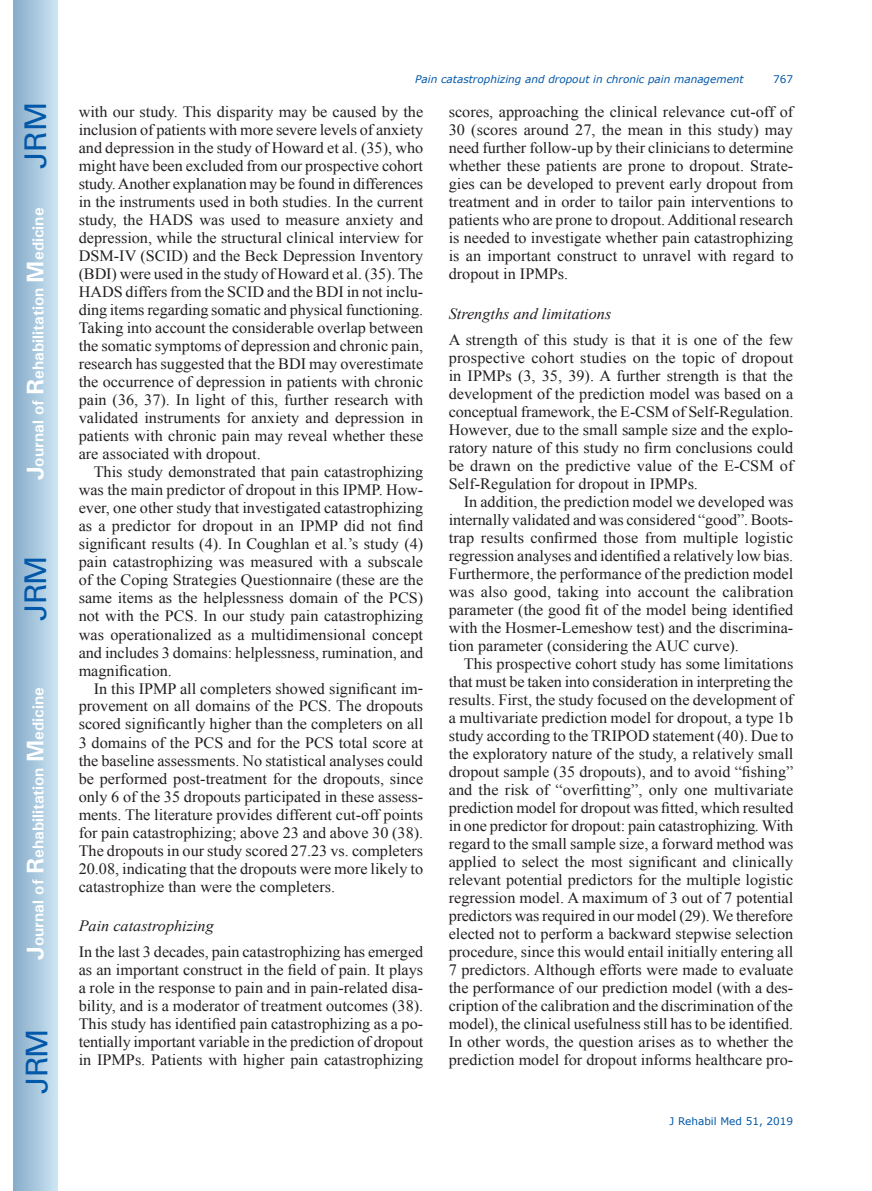
<style>
.page{position:relative;width:872px;height:1191px;background:#fff}
.page>*{position:absolute;margin:0;border:0;box-sizing:border-box;transform-origin:0 0}
.t1{font:30px "Univers";letter-spacing:-.03em;color:#0157a8}
.t2{font:15.75px/18px "Times New Roman";color:#231f20;text-align:justify}
.t3{font:700 15.75px "Univers";color:#fff}
.t4{font:italic 15.75px "Times New Roman";color:#231f20}
.t5{font:italic 10.5px "Verdana";color:#0157a8}
.t6{font:10.5px "Verdana";color:#0157a8}
.s1{font-size:24px}
.s2{font-style:italic}
</style>
<div class="page">
<div style="left:14px;top:0;width:43px;height:1191px;background:linear-gradient(to right,#88acca,#cbe5f2)"></div>
<h1 class="t1" style="left:18px;top:169px;width:68px;rotate:-90deg">JRM</h1>
<p class="t3" style="left:28px;top:480px;width:274px;rotate:-90deg"><span class="s1">J</span>ournal of <span class="s1">R</span>ehabilitation <span class="s1">M</span>edicine</p>
<h1 class="t1" style="left:18px;top:620px;width:67px;rotate:-90deg">JRM</h1>
<p class="t3" style="left:28px;top:959px;width:274px;rotate:-90deg"><span class="s1">J</span>ournal of <span class="s1">R</span>ehabilitation <span class="s1">M</span>edicine</p>
<h1 class="t1" style="left:19px;top:1093px;width:67px;rotate:-90deg">JRM</h1>
<p class="t5" style="left:415px;top:72px;width:330px">Pain catastrophizing and dropout in chronic pain management</p>
<p class="t6" style="left:773px;top:72px;width:22px">767</p>
<p class="t2" style="left:79px;top:103px;width:346px">with our study. This disparity may be caused by the inclusion of patients with more severe levels of anxiety and depression in the study of Howard et al. (35), who might have been excluded from our prospective cohort study. Another explanation may be found in differences in the instruments used in both studies. In the current study, the HADS was used to measure anxiety and depression, while the structural clinical interview for DSM-IV (SCID) and the Beck Depression Inventory (BDI) were used in the study of Howard et al. (35). The HADS differs from the SCID and the BDI in not inclu&shy;ding items regarding somatic and physical functioning.<br>Taking into account the considerable overlap between the somatic symptoms of depression and chronic pain, research has suggested that the BDI may overestimate the occurrence of depression in patients with chronic pain (36, 37). In light of this, further research with validated instruments for anxiety and depression in patients with chronic pain may reveal whether these are associated with dropout.</p>
<p class="t2" style="left:79px;top:463px;width:346px;text-indent:15px">This study demonstrated that pain catastrophizing was the main predictor of dropout in this IPMP. How&shy;ever, one other study that investigated catastrophizing as a predictor for dropout in an IPMP did not find significant results (4). In Coughlan et al.’s study (4) pain catastrophizing was measured with a subscale of the Coping Strategies Questionnaire (these are the same items as the helplessness domain of the PCS) not with the PCS. In our study pain catastrophizing was operationalized as a multidimensional concept and includes 3 domains: helplessness, rumination, and magnification.</p>
<p class="t2" style="left:79px;top:679px;width:346px;text-indent:15px">In this IPMP all completers showed significant im&shy;provement on all domains of the PCS. The dropouts scored significantly higher than the completers on all 3 domains of the PCS and for the PCS total score at the baseline assessments. No statistical analyses could be performed post-treatment for the dropouts, since only 6 of the 35 dropouts participated in these assess&shy;ments. The literature provides different cut-off points for pain catastrophizing; above 23 and above 30 (38).<br>The dropouts in our study scored 27.23 vs. completers 20.08, indicating that the dropouts were more likely to catastrophize than were the completers.</p>
<p class="t4" style="left:79px;top:915px;width:137px">Pain catastrophizing</p>
<p class="t2" style="left:79px;top:942px;width:346px">In the last 3 decades, pain catastrophizing has emerged as an important construct in the field of pain. It plays a role in the response to pain and in pain-related disa&shy;bility, and is a moderator of treatment outcomes (38).<br>This study has identified pain catastrophizing as a po&shy;tentially important variable in the prediction of dropout in IPMPs. Patients with higher pain catastrophizing</p>
<p class="t2" style="left:449px;top:103px;width:346px">scores, approaching the clinical relevance cut-off of 30 (scores around 27, the mean in this study) may need further follow-up by their clinicians to determine whether these patients are prone to dropout. Strate&shy;gies can be developed to prevent early dropout from treatment and in order to tailor pain interventions to patients who are prone to dropout. Additional research is needed to investigate whether pain catastrophizing is an important construct to unravel with regard to dropout in IPMPs.</p>
<p class="t4" style="left:449px;top:303px;width:164px">Strengths and limitations</p>
<p class="t2" style="left:449px;top:330px;width:346px">A strength of this study is that it is one of the few prospective cohort studies on the topic of dropout in IPMPs (3, 35, 39). A further strength is that the development of the prediction model was based on a conceptual framework, the E-CSM of Self-Regulation.<br>However, due to the small sample size and the explo&shy;ratory nature of this study no firm conclusions could be drawn on the predictive value of the E-CSM of Self-Regulation for dropout in IPMPs.</p>
<p class="t2" style="left:449px;top:492px;width:346px;text-indent:15px">In addition, the prediction model we developed was internally validated and was considered “good”. Boots&shy;trap results confirmed those from multiple logistic regression analyses and identified a relatively low bias.<br>Furthermore, the performance of the prediction model was also good, taking into account the calibration parameter (the good fit of the model being identified with the Hosmer-Lemeshow test) and the discrimina&shy;tion parameter (considering the AUC curve).</p>
<p class="t2" style="left:449px;top:654px;width:346px;text-indent:15px">This prospective cohort study has some limitations that must be taken into consideration in interpreting the results. First, the study focused on the development of a multivariate prediction model for dropout, a type 1b study according to the TRIPOD statement (40). Due to the exploratory nature of the study, a relatively small dropout sample (35 dropouts), and to avoid “fishing” and the risk of “overfitting”, only one multivariate prediction model for dropout was fitted, which resulted in one predictor for dropout: pain catastrophizing<span class="s2">.</span> With regard to the small sample size, a forward method was applied to select the most significant and clinically relevant potential predictors for the multiple logistic regression model. A maximum of 3 out of 7 potential predictors was required in our model (29). We therefore elected not to perform a backward stepwise selection procedure, since this would entail initially entering all 7 predictors. Although efforts were made to evaluate the performance of our prediction model (with a des&shy;cription of the calibration and the discrimination of the model), the clinical usefulness still has to be identified.<br>In other words, the question arises as to whether the prediction model for dropout informs healthcare pro-</p>
<p class="t6" style="left:669px;top:1114px;width:125px">J Rehabil Med 51, 2019</p>
</div>
